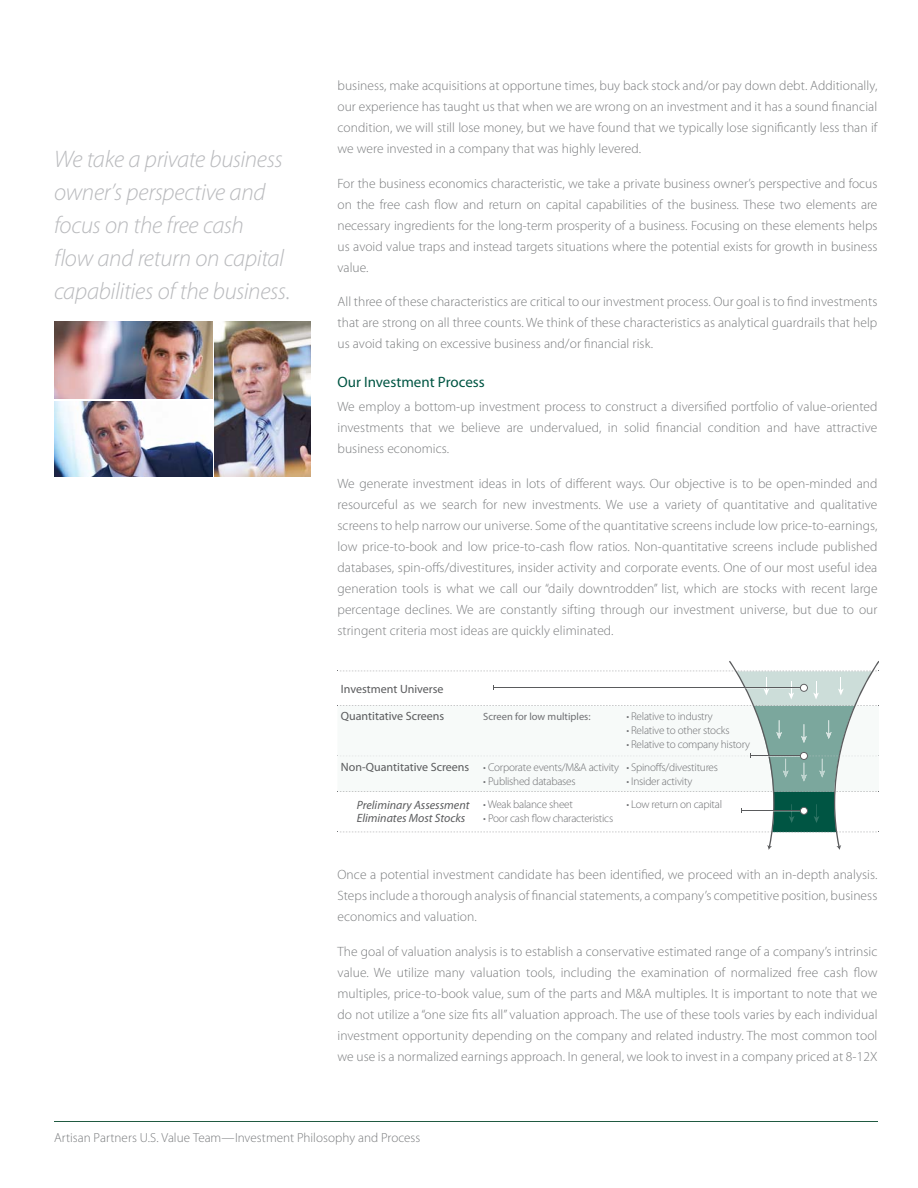
<style>
.page{position:relative;width:918px;height:1188px;background:#fff}
.page>*{position:absolute;margin:0;border:0;box-sizing:border-box;transform-origin:0 0}
.t1{font:italic 300 24px/33px "Myriad Pro";letter-spacing:-.015em;color:#b9babd}
.t2{font:15px "Myriad Pro";color:#005543}
.t3{font:300 13.5px/21px "Myriad Pro";letter-spacing:.005em;color:#7a7c7e;text-align:justify}
.t4{font:300 13.2px "Myriad Pro";color:#7a7c7e}
.t5{font:12px "Myriad Pro";color:#5a5b5d}
.t6{font:italic 12px/13.8px "Myriad Pro";color:#5a5b5d}
.t7{font:300 11.25px "Myriad Pro";letter-spacing:-.02em;color:#6d6e71}
.t8{font:10.5px "Myriad Pro";color:#6d6e71}
</style>
<div class="page">
<svg style="left:339px;top:661px;width:540px;height:189px"></svg>
<hr style="left:54px;top:1122px;width:824px;height:1px;background:#205a41">
<img style="left:215px;top:321px;width:95px;height:155px">
<img style="left:54px;top:401px;width:159px;height:75px">
<img style="left:54px;top:321px;width:159px;height:78px">
<h1 class="t1" style="left:54px;top:144px;width:238px">We take a private business owner’s perspective and focus on the free cash<br>flow and return on capital capabilities of the business.</h1>
<p class="t3" style="left:338px;top:76px;width:541px">business, make acquisitions at opportune times, buy back stock and/or pay down debt. Additionally, our experience has taught us that when we are wrong on an investment and it has a sound financial condition, we will still lose money, but we have found that we typically lose significantly less than if we were invested in a company that was highly levered.</p>
<p class="t3" style="left:338px;top:174px;width:542px">For the business economics characteristic, we take a private business owner’s perspective and focus on the free cash flow and return on capital capabilities of the business. These two elements are necessary ingredients for the long-term prosperity of a business. Focusing on these elements helps us avoid value traps and instead targets situations where the potential exists for growth in business value.</p>
<p class="t3" style="left:338px;top:292px;width:541px">All three of these characteristics are critical to our investment process. Our goal is to find investments that are strong on all three counts. We think of these characteristics as analytical guardrails that help us avoid taking on excessive business and/or financial risk.</p>
<p class="t2" style="left:338px;top:377px;width:149px">Our Investment Process</p>
<p class="t3" style="left:338px;top:397px;width:541px">We employ a bottom-up investment process to construct a diversified portfolio of value-oriented investments that we believe are undervalued, in solid financial condition and have attractive business economics.</p>
<p class="t3" style="left:338px;top:474px;width:542px">We generate investment ideas in lots of different ways. Our objective is to be open-minded and resourceful as we search for new investments. We use a variety of quantitative and qualitative screens to help narrow our universe. Some of the quantitative screens include low price-to- earnings, low price-to-book and low price-to-cash flow ratios. Non-quantitative screens include published databases, spin-offs/divestitures, insider activity and corporate events. One of our most useful idea generation tools is what we call our “daily downtrodden” list, which are stocks with recent large percentage declines. We are constantly sifting through our investment universe, but due to our stringent criteria most ideas are quickly eliminated.</p>
<p class="t5" style="left:341px;top:681px;width:104px">Investment Universe</p>
<p class="t5" style="left:341px;top:709px;width:105px">Quantitative Screens</p>
<p class="t5" style="left:341px;top:760px;width:130px">Non-Quantitative Screens</p>
<p class="t6" style="left:357px;top:797px;width:114px">Preliminary Assessment<br>Eliminates Most Stocks</p>
<p class="t8" style="left:483px;top:710px;width:109px">Screen for low multiples:</p>
<p class="t7" style="left:626px;top:709px;width:88px">• Relative to industry</p>
<p class="t7" style="left:626px;top:724px;width:105px">• Relative to other stocks</p>
<p class="t7" style="left:626px;top:738px;width:125px">• Relative to company history</p>
<p class="t7" style="left:626px;top:760px;width:93px">• Spinoffs/divestitures</p>
<p class="t7" style="left:626px;top:775px;width:67px">• Insider activity</p>
<p class="t7" style="left:483px;top:760px;width:137px">• Corporate events/M&amp;A activity</p>
<p class="t7" style="left:483px;top:775px;width:94px">• Published databases</p>
<p class="t7" style="left:483px;top:798px;width:91px">• Weak balance sheet</p>
<p class="t7" style="left:483px;top:812px;width:131px">• Poor cash flow characteristics</p>
<p class="t7" style="left:626px;top:798px;width:97px">• Low return on capital</p>
<p class="t3" style="left:338px;top:865px;width:541px">Once a potential investment candidate has been identified, we proceed with an in-depth analysis.<br>Steps include a thorough analysis of financial statements, a company’s competitive position, business economics and valuation.</p>
<p class="t3" style="left:337px;top:942px;width:542px">The goal of valuation analysis is to establish a conservative estimated range of a company’s intrinsic value. We utilize many valuation tools, including the examination of normalized free cash flow multiples, price-to-book value, sum of the parts and M&amp;A multiples. It is important to note that we do not utilize a “one size fits all” valuation approach. The use of these tools varies by each individual investment opportunity depending on the company and related industry. The most common tool we use is a normalized earnings approach. In general, we look to invest in a company priced at 8-12X</p>
<p class="t4" style="left:54px;top:1132px;width:368px">Artisan Partners U.S. Value Team—Investment Philosophy and Process</p>
</div>
